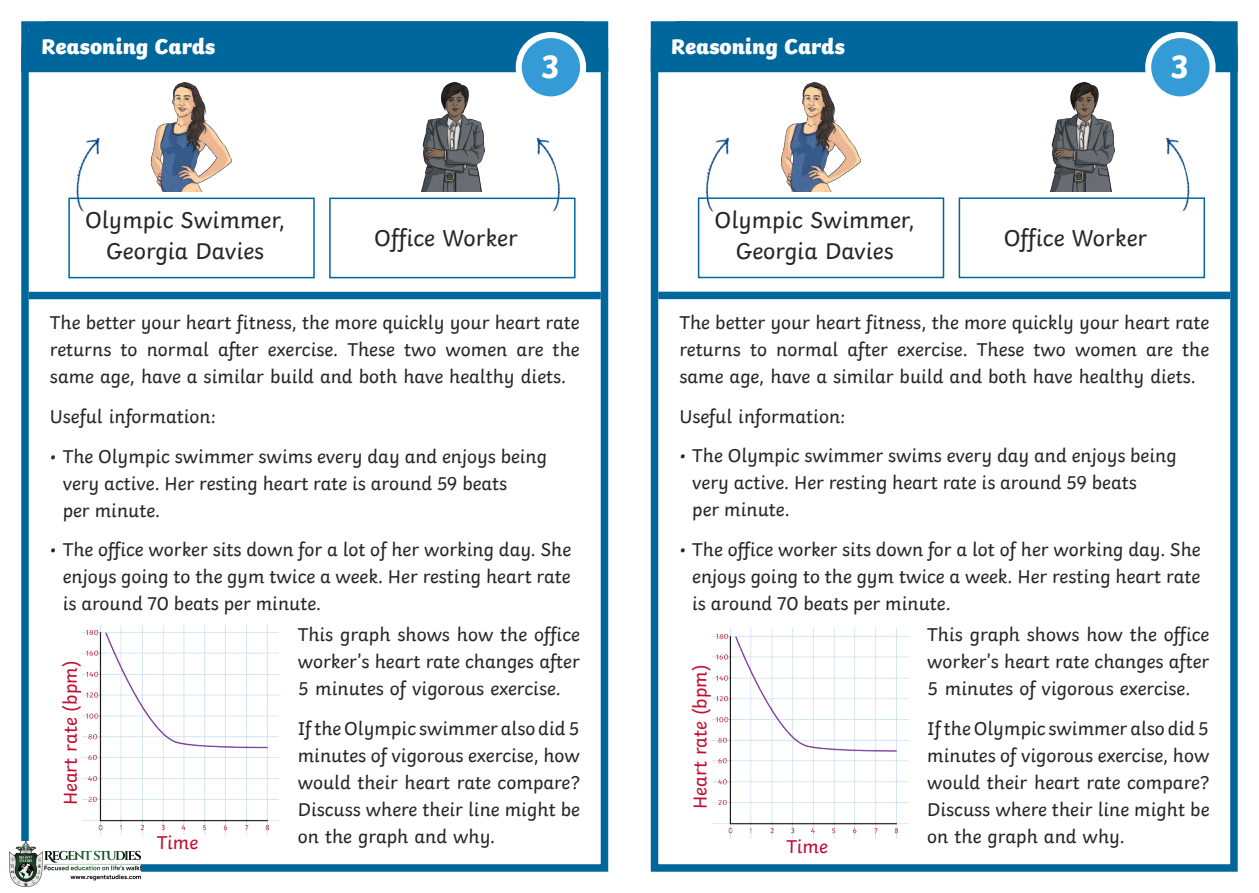
<style>
.page{position:relative;width:1259px;height:893px;background:#fff}
.page>*{position:absolute;margin:0;border:0;box-sizing:border-box;transform-origin:0 0}
.t1{font:700 33.9px "Twinkl";color:#fff}
.t2{font:24px/31.5px "Twinkl";color:#282526;text-align:center}
.t3{font:800 22.5px "Twinkl";color:#fff}
.KS2_Body_Copy{font:19.5px/27px "Twinkl";color:#282526;text-align:justify}
.t4{font:19.5px "Twinkl";color:#c10e31}
</style>
<div class="page">
<div style="left:658px;top:292px;width:572px;height:7px;background:#00679d"></div>
<div style="left:29px;top:292px;width:572px;height:7px;background:#00679d"></div>
<div style="left:68px;top:198px;width:247px;height:80px;border:2px solid #00679d"></div>
<div style="left:329px;top:198px;width:246px;height:80px;border:2px solid #00679d"></div>
<img style="left:69px;top:138px;width:35px;height:74px">
<img style="left:152px;top:83px;width:79px;height:108px">
<img style="left:421px;top:83px;width:63px;height:108px">
<img style="left:531px;top:138px;width:35px;height:74px">
<div style="left:698px;top:197px;width:246px;height:81px;border:2px solid #00679d"></div>
<div style="left:958px;top:197px;width:247px;height:81px;border:2px solid #00679d"></div>
<img style="left:698px;top:137px;width:35px;height:75px">
<img style="left:781px;top:83px;width:80px;height:108px">
<img style="left:1050px;top:83px;width:64px;height:108px">
<img style="left:1161px;top:137px;width:35px;height:75px">
<img style="left:83px;top:625px;width:196px;height:209px">
<img style="left:712px;top:629px;width:196px;height:209px">
<div style="left:651px;top:21px;width:586px;height:851px;border:8px solid #00679d"></div>
<div style="left:21px;top:21px;width:587px;height:851px;border:8px solid #00679d"></div>
<div style="left:21px;top:21px;width:587px;height:51px;background:#00679d"></div>
<div style="left:651px;top:21px;width:586px;height:51px;background:#00679d"></div>
<div style="left:29px;top:29px;width:9px;height:10px;background:#00679d"></div>
<div style="left:595px;top:27px;width:9px;height:10px;background:#00679d"></div>
<div style="left:654px;top:28px;width:10px;height:10px;background:#00679d"></div>
<div style="left:1224px;top:25px;width:10px;height:10px;background:#00679d"></div>
<div style="left:519px;top:35px;width:64px;height:64px;background:#359bd6;border-radius:50%"></div>
<div style="left:516px;top:32px;width:70px;height:70px;border:6px solid #fff;border-radius:50%"></div>
<div style="left:1148px;top:35px;width:64px;height:64px;background:#359bd6;border-radius:50%"></div>
<div style="left:1145px;top:32px;width:70px;height:70px;border:6px solid #fff;border-radius:50%"></div>
<img style="left:9px;top:842px;width:131px;height:44px">
<p class="t3" style="left:41px;top:27px;width:175px">Reasoning Cards</p>
<p class="t3" style="left:671px;top:27px;width:175px">Reasoning Cards</p>
<h1 class="t1" style="left:541px;top:39px;width:19px">3</h1>
<h1 class="t1" style="left:1170px;top:39px;width:19px">3</h1>
<p class="t2" style="left:85px;top:202px;width:202px">Olympic Swimmer,<br>Georgia Davies</p>
<p class="t2" style="left:374px;top:220px;width:145px">Office Worker</p>
<p class="KS2_Body_Copy" style="left:50px;top:307px;width:531px">The better your heart fitness, the more quickly your heart rate returns to normal after exercise. These two women are the same age, have a similar build and both have healthy diets.</p>
<p class="KS2_Body_Copy" style="left:50px;top:401px;width:167px">Useful information:</p>
<p class="KS2_Body_Copy" style="left:63px;top:441px;width:486px;text-align:left;text-indent:-13px">• The Olympic swimmer swims every day and enjoys being very active. Her resting heart rate is around 59 beats<br>per minute.</p>
<p class="KS2_Body_Copy" style="left:63px;top:534px;width:510px;text-indent:-13px">• The office worker sits down for a lot of her working day. She enjoys going to the gym twice a week. Her resting heart rate is around 70 beats per minute.</p>
<p class="KS2_Body_Copy" style="left:298px;top:619px;width:284px">This graph shows how the office worker’s heart rate changes after 5 minutes of vigorous exercise.</p>
<p class="KS2_Body_Copy" style="left:298px;top:713px;width:284px">If the Olympic swimmer also did 5 minutes of vigorous exercise, how would their heart rate compare?<br>Discuss where their line might be on the graph and why.</p>
<p class="t4" style="left:55px;top:805px;width:146px;rotate:-90deg">Heart rate (bpm)</p>
<p class="t4" style="left:157px;top:828px;width:43px">Time</p>
<p class="t2" style="left:714px;top:202px;width:202px">Olympic Swimmer,<br>Georgia Davies</p>
<p class="t2" style="left:1003px;top:220px;width:145px">Office Worker</p>
<p class="KS2_Body_Copy" style="left:679px;top:307px;width:531px">The better your heart fitness, the more quickly your heart rate returns to normal after exercise. These two women are the same age, have a similar build and both have healthy diets.</p>
<p class="KS2_Body_Copy" style="left:679px;top:401px;width:167px">Useful information:</p>
<p class="KS2_Body_Copy" style="left:692px;top:441px;width:486px;text-align:left;text-indent:-13px">• The Olympic swimmer swims every day and enjoys being very active. Her resting heart rate is around 59 beats<br>per minute.</p>
<p class="KS2_Body_Copy" style="left:692px;top:534px;width:510px;text-indent:-13px">• The office worker sits down for a lot of her working day. She enjoys going to the gym twice a week. Her resting heart rate is around 70 beats per minute.</p>
<p class="KS2_Body_Copy" style="left:927px;top:619px;width:284px">This graph shows how the office worker’s heart rate changes after 5 minutes of vigorous exercise.</p>
<p class="KS2_Body_Copy" style="left:927px;top:713px;width:284px">If the Olympic swimmer also did 5 minutes of vigorous exercise, how would their heart rate compare?<br>Discuss where their line might be on the graph and why.</p>
<p class="t4" style="left:685px;top:809px;width:146px;rotate:-90deg">Heart rate (bpm)</p>
<p class="t4" style="left:786px;top:832px;width:43px">Time</p>
</div>
